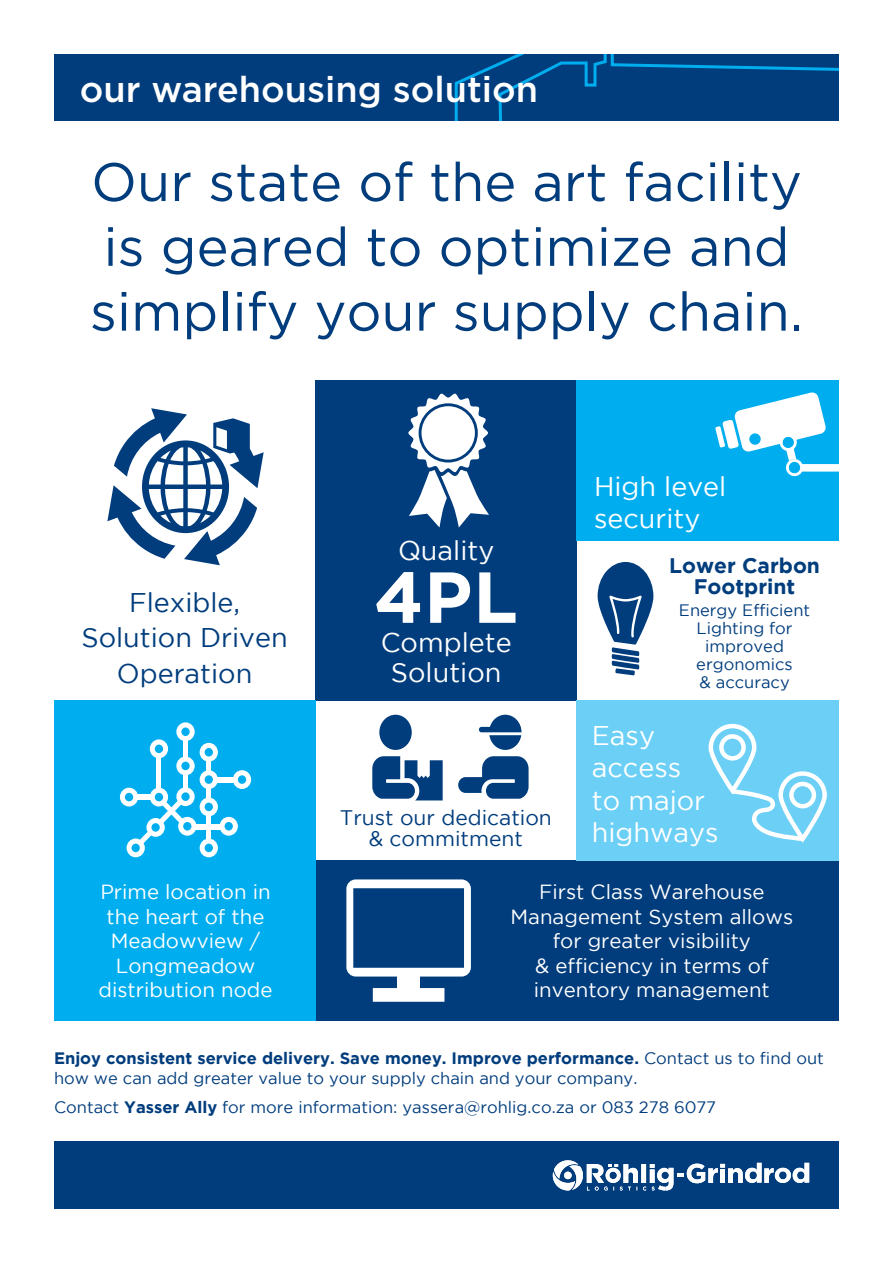
<style>
.page{position:relative;width:893px;height:1263px;background:#fff}
.page>*{position:absolute;margin:0;border:0;box-sizing:border-box;transform-origin:0 0}
.t1{font:700 72px "Gotham";color:#fff}
.t2{font:54px/64.8px "Gotham";color:#013d7d}
.t3{font:500 36px "Gotham";color:#fff}
.t4{font:27px/32.4px "Gotham";color:#fff}
.t5{font:27px/35.5px "Gotham";color:#013d7d;text-align:center}
.t6{font:21px/21px "Gotham";color:#013d7d;text-align:center}
.t7{font:700 21px/21px "Gotham";color:#013d7d;text-align:center}
.t8{font:20.4px/24.5px "Gotham";color:#fff;text-align:center}
.t9{font:16.5px/18px "Gotham";color:#013d7d;text-align:center}
.s1{font-weight:700}
</style>
<div class="page">
<div style="left:315px;top:860px;width:524px;height:160px;background:#013d7d"></div>
<div style="left:315px;top:381px;width:261px;height:320px;background:#013d7d"></div>
<div style="left:54px;top:54px;width:785px;height:67px;background:#013d7d"></div>
<div style="left:54px;top:701px;width:261px;height:319px;background:#00aeef"></div>
<div style="left:576px;top:701px;width:263px;height:159px;background:#6bcff6"></div>
<div style="left:576px;top:381px;width:263px;height:160px;background:#00aeef"></div>
<div style="left:54px;top:1142px;width:785px;height:67px;background:#013d7d"></div>
<svg style="left:553px;top:1160px;width:256px;height:30px"></svg>
<svg style="left:715px;top:392px;width:124px;height:85px"></svg>
<svg style="left:708px;top:724px;width:119px;height:119px"></svg>
<svg style="left:120px;top:722px;width:131px;height:135px"></svg>
<div style="left:194px;top:824px;width:28px;height:5px;background:#fff"></div>
<div style="left:136px;top:794px;width:16px;height:5px;background:#fff"></div>
<div style="left:206px;top:759px;width:5px;height:14px;background:#fff"></div>
<div style="left:206px;top:786px;width:5px;height:14px;background:#fff"></div>
<div style="left:206px;top:814px;width:5px;height:27px;background:#fff"></div>
<div style="left:215px;top:777px;width:20px;height:5px;background:#fff"></div>
<svg style="left:597px;top:561px;width:57px;height:114px"></svg>
<div style="left:379px;top:715px;width:33px;height:35px;background:#013d7d;border-radius:50%"></div>
<svg style="left:372px;top:756px;width:71px;height:44px"></svg>
<svg style="left:458px;top:756px;width:71px;height:43px"></svg>
<svg style="left:479px;top:715px;width:42px;height:35px"></svg>
<svg style="left:107px;top:408px;width:157px;height:157px"></svg>
<svg style="left:408px;top:393px;width:81px;height:134px"></svg>
<svg style="left:346px;top:879px;width:125px;height:97px"></svg>
<div style="left:397px;top:974px;width:23px;height:14px;background:#fff"></div>
<svg style="left:373px;top:988px;width:71px;height:14px"></svg>
<h3 class="t3" style="left:80px;top:76px;width:460px">our warehousing solution</h3>
<h2 class="t2" style="left:90px;top:153px;width:715px">Our state of the art facility is geared to optimize and simplify your supply chain.</h2>
<h3 class="t5" style="left:81px;top:586px;width:208px">Flexible,<br>Solution Driven<br>Operation</h3>
<h3 class="t4" style="left:398px;top:536px;width:98px">Quality</h3>
<h1 class="t1" style="left:374px;top:570px;width:145px">4PL</h1>
<h3 class="t4" style="left:381px;top:630px;width:132px;line-height:29.5px;text-align:center">Complete<br>Solution</h3>
<p class="t6" style="left:340px;top:808px;width:214px">Trust our dedication &amp; commitment</p>
<h3 class="t4" style="left:594px;top:472px;width:134px">High level security</h3>
<p class="t7" style="left:669px;top:556px;width:152px">Lower Carbon<br>Footprint</p>
<p class="t9" style="left:679px;top:602px;width:133px">Energy Efficient<br>Lighting for improved ergonomics<br>&amp; accuracy</p>
<h3 class="t4" style="left:592px;top:721px;width:128px">Easy access<br>to major highways</h3>
<p class="t8" style="left:99px;top:881px;width:175px">Prime location in the heart of the<br>Meadowview /<br>Longmeadow distribution node</p>
<p class="t8" style="left:510px;top:881px;width:284px">First Class Warehouse<br>Management System allows for greater visibility<br>&amp; efficiency in terms of inventory management</p>
<p class="t9" style="left:54px;top:1050px;width:771px;line-height:19.8px;text-align:left"><span class="s1">Enjoy consistent service delivery. Save money. Improve performance.</span> Contact us to find out how we can add greater value to your supply chain and your company.</p>
<p class="t9" style="left:54px;top:1099px;width:664px">Contact <span class="s1">Yasser Ally</span> for more information: yassera@rohlig.co.za or 083 278 6077</p>
</div>
